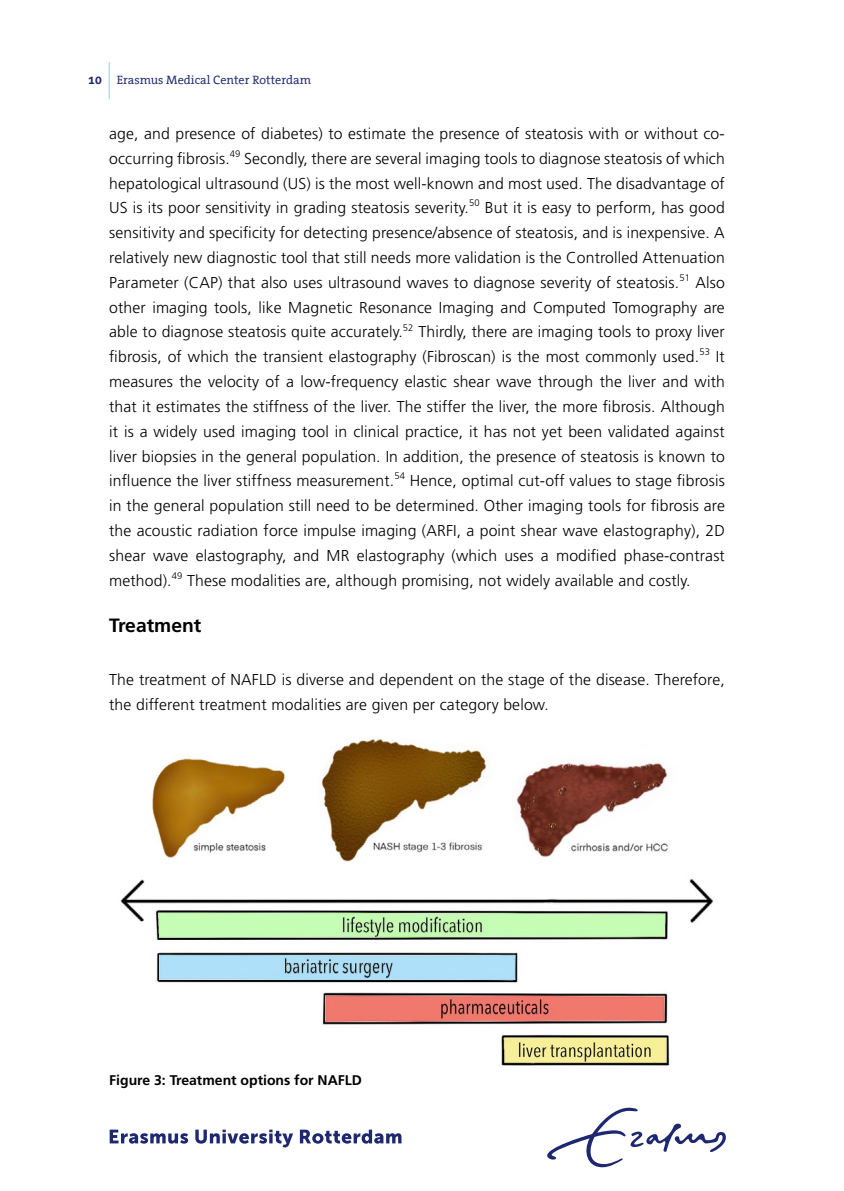
<style>
.page{position:relative;width:844px;height:1191px;background:#fff}
.page>*{position:absolute;margin:0;border:0;box-sizing:border-box;transform-origin:0 0}
.t1{font:700 19.25px "Frutiger LT Std";color:#000}
.t2{font:300 15.75px/24.8px "Frutiger LT Std";letter-spacing:.01em;color:#000;text-align:justify}
.t3{font:700 14px "Frutiger LT Std";color:#000}
.t4{font:12.25px "The Serif Office";color:#1e2870}
.s1{font-weight:700}
</style>
<div class="page">
<img style="left:120px;top:737px;width:594px;height:329px">
<svg style="left:110px;top:1129px;width:78px;height:14px"></svg>
<svg style="left:195px;top:1129px;width:98px;height:18px"></svg>
<svg style="left:300px;top:1129px;width:101px;height:14px"></svg>
<svg style="left:547px;top:1107px;width:178px;height:60px"></svg>
<hr style="left:109px;top:62px;width:1px;height:37px;background:#9fceee">
<p class="t4" style="left:88px;top:73px;width:224px"><span class="s1">10</span> Erasmus Medical Center Rotterdam</p>
<p class="t2" style="left:109px;top:121px;width:617px">age, and presence of diabetes) to estimate the presence of steatosis with or without co&shy;occurring fibrosis.<sup>49</sup> Secondly, there are several imaging tools to diagnose steatosis of which hepatological ultrasound (US) is the most well-known and most used. The disadvantage of US is its poor sensitivity in grading steatosis severity.<sup>50</sup> But it is easy to perform, has good sensitivity and specificity for detecting presence/absence of steatosis, and is inexpensive. A relatively new diagnostic tool that still needs more validation is the Controlled Attenuation Parameter (CAP) that also uses ultrasound waves to diagnose severity of steatosis.<sup>51</sup> Also other imaging tools, like Magnetic Resonance Imaging and Computed Tomography are able to diagnose steatosis quite accurately.<sup>52</sup> Thirdly, there are imaging tools to proxy liver fibrosis, of which the transient elastography (Fibroscan) is the most commonly used.<sup>53</sup> It measures the velocity of a low-frequency elastic shear wave through the liver and with that it estimates the stiffness of the liver. The stiffer the liver, the more fibrosis. Although it is a widely used imaging tool in clinical practice, it has not yet been validated against liver biopsies in the general population. In addition, the presence of steatosis is known to influence the liver stiffness measurement.<sup>54</sup> Hence, optimal cut-off values to stage fibrosis in the general population still need to be determined. Other imaging tools for fibrosis are the acoustic radiation force impulse imaging (ARFI, a point shear wave elastography), 2D shear wave elastography, and MR elastography (which uses a modified phase-contrast method).<sup>49</sup> These modalities are, although promising, not widely available and costly.</p>
<p class="t1" style="left:109px;top:613px;width:94px">Treatment</p>
<p class="t2" style="left:109px;top:667px;width:617px">The treatment of NAFLD is diverse and dependent on the stage of the disease. Therefore, the different treatment modalities are given per category below.</p>
<p class="t3" style="left:109px;top:1072px;width:254px">Figure 3: Treatment options for NAFLD</p>
</div>
